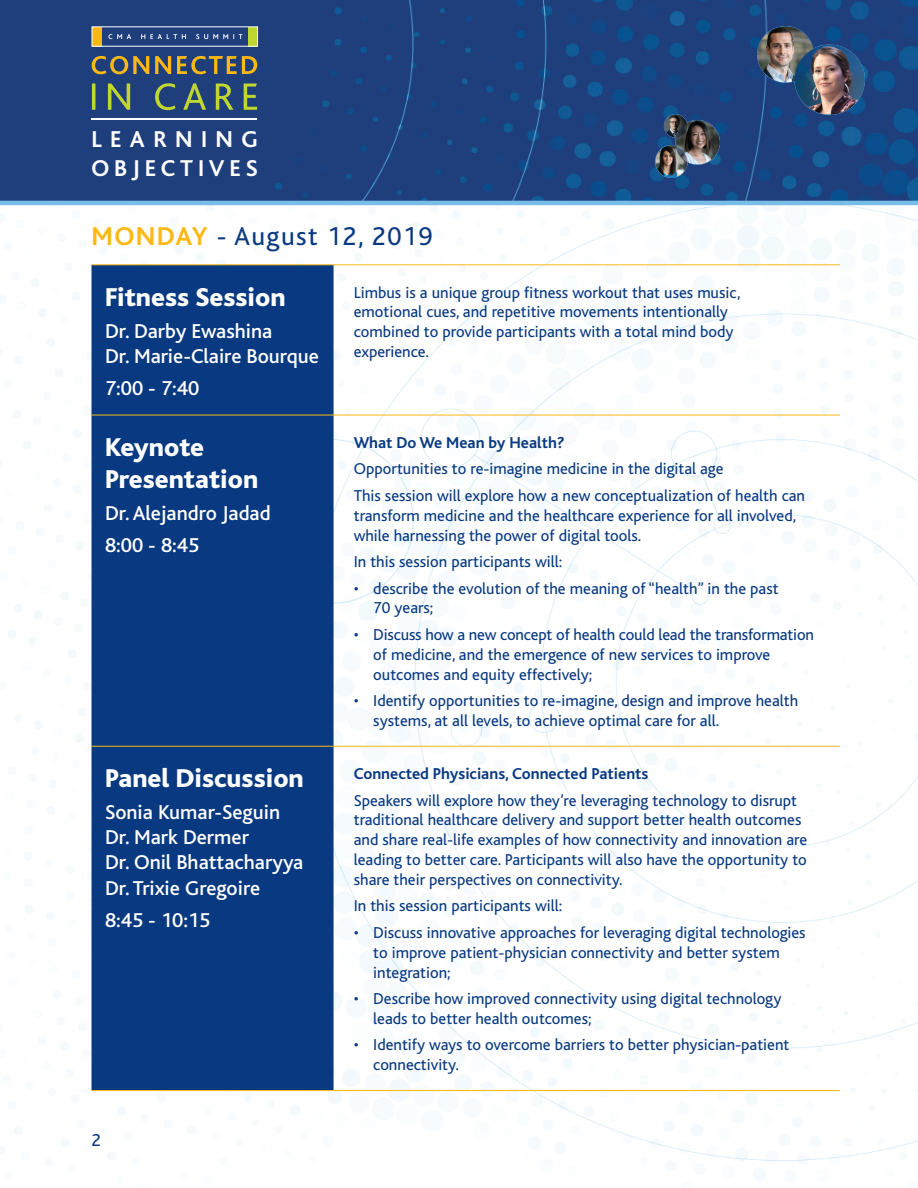
<style>
.page{position:relative;width:918px;height:1188px;background:#fff}
.page>*{position:absolute;margin:0;border:0;box-sizing:border-box;transform-origin:0 0}
.t1{font:800 27px/32.4px "Bliss";color:#fff}
.t2{font:27px "Bliss";letter-spacing:.05em;color:#083981}
.t3{font:700 24px/28.8px "Bliss";letter-spacing:.2em;color:#fff}
.t4{font:500 21px/25.2px "Bliss";color:#fff}
.t5{font:18px "Bliss";color:#083981}
.t6{font:16.5px/19.8px "Bliss";color:#083981}
.t7{font:700 16.5px "Bliss";color:#083981}
.s1{font-weight:700;color:#fcb814}
</style>
<div class="page">
<img style="left:0;top:205px;width:918px;height:975px">
<img style="left:0;top:0;width:918px;height:201px">
<img style="left:655px;top:115px;width:64px;height:62px">
<img style="left:757px;top:26px;width:107px;height:89px">
<hr style="left:0;top:201px;width:918px;height:4px;background:#78bde8">
<svg style="left:92px;top:56px;width:165px;height:18px;background:#736d53"></svg>
<svg style="left:92px;top:83px;width:165px;height:27px;background:#486568"></svg>
<hr style="left:92px;top:118px;width:165px;height:1px;background:#fff">
<div style="left:102px;top:27px;width:146px;height:19px;background:#1f3f7c"></div>
<svg style="left:108px;top:34px;width:135px;height:5px"></svg>
<div style="left:92px;top:27px;width:10px;height:19px;background:#f9b716"></div>
<div style="left:248px;top:27px;width:9px;height:19px;background:#bed630"></div>
<div style="left:92px;top:265px;width:242px;height:825px;background:#083981"></div>
<hr style="left:92px;top:746px;width:242px;height:1px;background:#fcb814">
<hr style="left:334px;top:746px;width:506px;height:1px;background:#fcb814">
<hr style="left:92px;top:1090px;width:242px;height:1px;background:#fcb814">
<hr style="left:334px;top:1090px;width:506px;height:1px;background:#fcb814">
<hr style="left:92px;top:264px;width:242px;height:1px;background:#fcb814">
<hr style="left:334px;top:264px;width:506px;height:1px;background:#fcb814">
<hr style="left:92px;top:415px;width:242px;height:1px;background:#fcb814">
<hr style="left:334px;top:415px;width:506px;height:1px;background:#fcb814">
<h2 class="t3" style="left:92px;top:125px;width:168px">LEARNING<br>OBJECTIVES</h2>
<h1 class="t2" style="left:92px;top:222px;width:343px"><span class="s1">MONDAY</span> - August 12, 2019</h1>
<h1 class="t1" style="left:105px;top:281px;width:182px">Fitness Session</h1>
<p class="t4" style="left:105px;top:319px;width:216px">Dr. Darby Ewashina<br>Dr. Marie-Claire Bourque</p>
<p class="t4" style="left:105px;top:376px;width:96px">7:00 - 7:40</p>
<p class="t6" style="left:354px;top:283px;width:388px">Limbus is a unique group fitness workout that uses music, emotional cues, and repetitive movements intentionally combined to provide participants with a total mind body experience.</p>
<h1 class="t1" style="left:105px;top:432px;width:155px">Keynote<br>Presentation</h1>
<p class="t4" style="left:105px;top:498px;width:167px;line-height:32px">Dr. Alejandro Jadad<br>8:00 - 8:45</p>
<h1 class="t1" style="left:105px;top:763px;width:200px">Panel Discussion</h1>
<p class="t4" style="left:105px;top:800px;width:200px">Sonia Kumar-Seguin<br>Dr. Mark Dermer<br>Dr. Onil Bhattacharyya<br>Dr. Trixie Gregoire</p>
<p class="t4" style="left:105px;top:908px;width:107px">8:45 - 10:15</p>
<p class="t5" style="left:92px;top:1131px;width:11px">2</p>
<p class="t7" style="left:354px;top:434px;width:212px">What Do We Mean by Health?</p>
<p class="t6" style="left:354px;top:456px;width:453px;line-height:26.5px">Opportunities to re-imagine medicine in the digital age<br>This session will explore how a new conceptualization of health can</p>
<p class="t6" style="left:354px;top:506px;width:444px">transform medicine and the healthcare experience for all involved, while harnessing the power of digital tools.</p>
<p class="t6" style="left:354px;top:552px;width:210px">In this session participants will:</p>
<p class="t6" style="left:373px;top:579px;width:407px;text-indent:-20px">• describe the evolution of the meaning of “health” in the past<br>70 years;</p>
<p class="t6" style="left:373px;top:625px;width:442px;text-indent:-20px">• Discuss how a new concept of health could lead the transformation of medicine, and the emergence of new services to improve outcomes and equity effectively;</p>
<p class="t6" style="left:373px;top:691px;width:426px;text-indent:-20px">• Identify opportunities to re-imagine, design and improve health systems, at all levels, to achieve optimal care for all.</p>
<p class="t7" style="left:354px;top:765px;width:296px">Connected Physicians, Connected Patients</p>
<p class="t6" style="left:354px;top:791px;width:455px">Speakers will explore how they’re leveraging technology to disrupt traditional healthcare delivery and support better health outcomes and share real-life examples of how connectivity and innovation are leading to better care. Participants will also have the opportunity to share their perspectives on connectivity.</p>
<p class="t6" style="left:354px;top:896px;width:210px">In this session participants will:</p>
<p class="t6" style="left:373px;top:923px;width:434px;text-indent:-20px">• Discuss innovative approaches for leveraging digital technologies to improve patient-physician connectivity and better system integration;</p>
<p class="t6" style="left:373px;top:989px;width:410px;text-indent:-20px">• Describe how improved connectivity using digital technology leads to better health outcomes;</p>
<p class="t6" style="left:373px;top:1035px;width:418px;text-indent:-20px">• Identify ways to overcome barriers to better physician-patient connectivity.</p>
</div>
